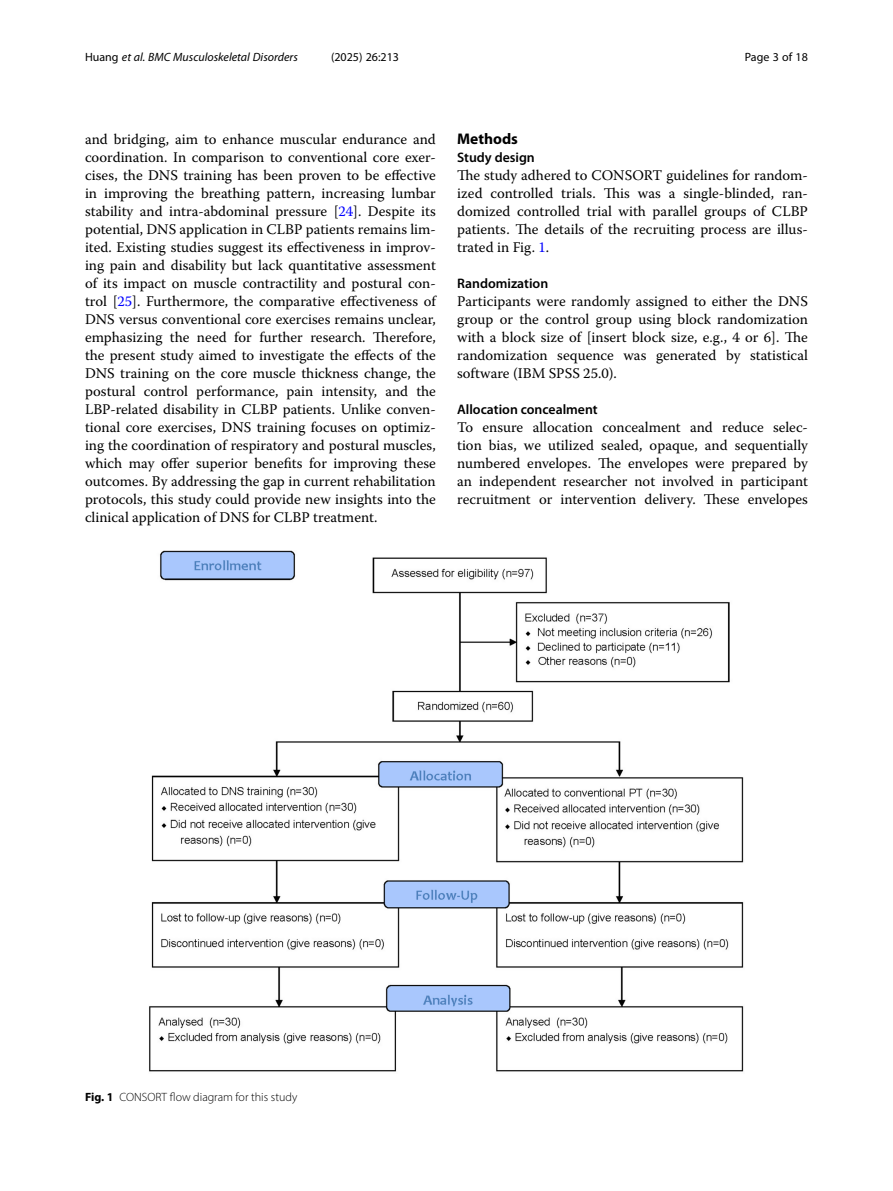
<style>
.page{position:relative;width:893px;height:1191px;background:#fff}
.page>*{position:absolute;margin:0;border:0;box-sizing:border-box;transform-origin:0 0}
.Head_1{font:700 15.45px "Myriad Pro";color:#000}
.Body_Text_Indent{font:14.7px/18px "Warnock Pro";color:#000;text-align:justify}
.Body_Text{font:14.7px/18px "Warnock Pro";color:#000;text-align:justify}
.Head_2{font:600 13.8px "Myriad Pro";color:#000}
.Head_2_After_1{font:600 13.8px "Myriad Pro";color:#000}
.t1{font:italic 12px "Myriad Pro";color:#000}
.Figure_Caption{font:300 12px "Myriad Pro";color:#000}
.t2{font:12px "Myriad Pro";color:#000}
.s1{font-style:normal}
.s2{color:#00f}
.s3{font-weight:700}
</style>
<div class="page">
<img style="left:149px;top:551px;width:595px;height:521px">
<p class="t1" style="left:85px;top:50px;width:214px"><span class="s1">Huang</span> et al. BMC Musculoskeletal Disorders</p>
<p class="t2" style="left:331px;top:50px;width:70px">(2025) 26:213</p>
<p class="t2" style="left:745px;top:50px;width:65px">Page 3 of 18</p>
<p class="Body_Text_Indent" style="left:85px;top:130px;width:352px">and bridging, aim to enhance muscular endurance and coordination. In comparison to conventional core exer&shy;cises, the DNS training has been proven to be effective in improving the breathing pattern, increasing lumbar stability and intra-abdominal pressure [<span class="s2">24</span>]. Despite its potential, DNS application in CLBP patients remains lim&shy;ited. Existing studies suggest its effectiveness in improv&shy;ing pain and disability but lack quantitative assessment of its impact on muscle contractility and postural con&shy;trol [<span class="s2">25</span>]. Furthermore, the comparative effectiveness of DNS versus conventional core exercises remains unclear, emphasizing the need for further research. Therefore, the present study aimed to investigate the effects of the DNS training on the core muscle thickness change, the postural control performance, pain intensity, and the LBP-related disability in CLBP patients. Unlike conven&shy;tional core exercises, DNS training focuses on optimiz&shy;ing the coordination of respiratory and postural muscles, which may offer superior benefits for improving these outcomes. By addressing the gap in current rehabilitation protocols, this study could provide new insights into the clinical application of DNS for CLBP treatment.</p>
<p class="Head_1" style="left:457px;top:129px;width:62px">Methods</p>
<p class="Head_2_After_1" style="left:457px;top:149px;width:79px">Study design</p>
<p class="Body_Text" style="left:457px;top:166px;width:352px">The study adhered to CONSORT guidelines for random&shy;ized controlled trials. This was a single-blinded, ran&shy;domized controlled trial with parallel groups of CLBP patients. The details of the recruiting process are illus&shy;trated in Fig. <span class="s2">1</span>.</p>
<p class="Head_2" style="left:457px;top:275px;width:93px">Randomization</p>
<p class="Body_Text" style="left:457px;top:292px;width:352px">Participants were randomly assigned to either the DNS group or the control group using block randomization with a block size of [insert block size, e.g., 4 or 6]. The randomization sequence was generated by statistical software (IBM SPSS 25.0).</p>
<p class="Head_2" style="left:457px;top:401px;width:142px">Allocation concealment</p>
<p class="Body_Text" style="left:457px;top:418px;width:352px">To ensure allocation concealment and reduce selec&shy;tion bias, we utilized sealed, opaque, and sequentially numbered envelopes. The envelopes were prepared by an independent researcher not involved in participant recruitment or intervention delivery. These envelopes</p>
<p class="Figure_Caption" style="left:85px;top:1089px;width:214px"><span class="s3">Fig. 1</span> CONSORT flow diagram for this study</p>
</div>
